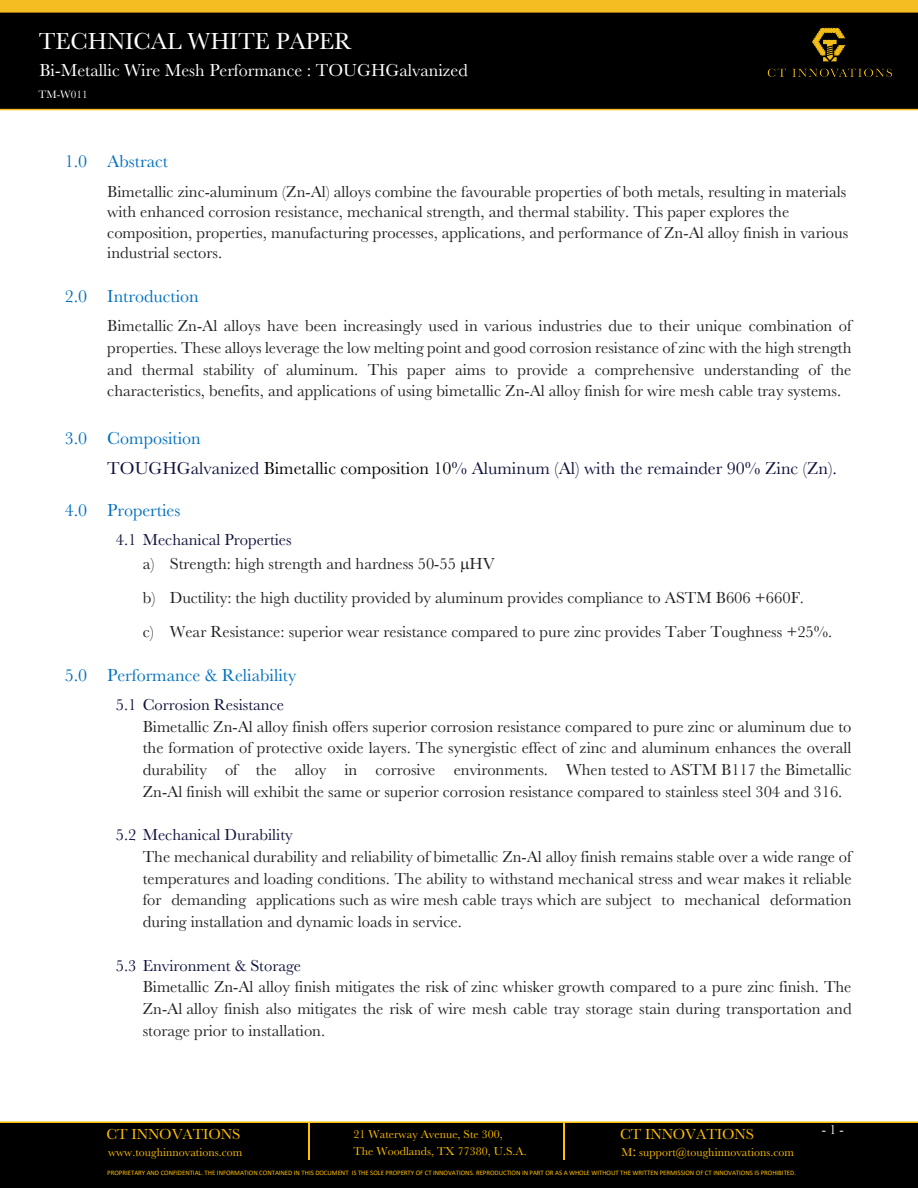
<style>
.page{position:relative;width:918px;height:1188px;background:#fff}
.page>*{position:absolute;margin:0;border:0;box-sizing:border-box;transform-origin:0 0}
.t1{font:24.15px "Baskerville";letter-spacing:-.005em;color:#fff}
.t2{font:18px/30.6px "Baskerville";color:#0e113c}
.t3{font:18px "Baskerville";color:#0070c0}
.t4{font:18px "Baskerville";color:#fff}
.t5{font:16.5px/21.8px "Baskerville";color:#212121;text-align:justify}
.t6{font:16.5px "Baskerville";color:#0e113c}
.t7{font:15.15px "Baskerville";letter-spacing:-.005em;color:#ffc000}
.t8{font:13.65px "Baskerville";color:#fff}
.t9{font:11.85px/17.2px "Baskerville";letter-spacing:.005em;color:#ffc000}
.t10{font:11.1px "Baskerville";letter-spacing:.005em;color:#fff}
.t11{font:6.9px "Calibri";letter-spacing:-.005em;color:#ffc000}
.s1{color:#0070c0}
.s2{color:#000}
.s3{font-size:15.15px}
</style>
<div class="page">
<div style="left:0;top:1121px;width:918px;height:67px;background:#000"></div>
<hr style="left:309px;top:1122px;width:1px;height:38px;background:#ffc000">
<hr style="left:564px;top:1122px;width:1px;height:38px;background:#ffc000">
<div style="left:0;top:0;width:918px;height:17px;background:#f4bd22"></div>
<div style="left:0;top:12px;width:918px;height:98px;background:#000"></div>
<img style="left:763px;top:27px;width:130px;height:51px">
<div style="left:27px;top:87px;width:139px;height:15px;background:#000"></div>
<h1 class="t1" style="left:39px;top:27px;width:314px">TECHNICAL WHITE PAPER</h1>
<p class="t4" style="left:40px;top:60px;width:430px">Bi-Metallic Wire Mesh Performance : TOUGHGalvanized</p>
<p class="t10" style="left:39px;top:88px;width:51px">TM-W011</p>
<p class="t3" style="left:65px;top:151px;width:105px">1.0 Abstract</p>
<p class="t5" style="left:107px;top:181px;width:742px;line-height:20.4px;text-align:left">Bimetallic zinc-aluminum (Zn-Al) alloys combine the favourable properties of both metals, resulting in materials with enhanced corrosion resistance, mechanical strength, and thermal stability. This paper explores the composition, properties, manufacturing processes, applications, and performance of Zn-Al alloy finish in various industrial sectors.</p>
<p class="t3" style="left:65px;top:286px;width:136px">2.0 Introduction</p>
<p class="t5" style="left:107px;top:315px;width:746px">Bimetallic Zn-Al alloys have been increasingly used in various industries due to their unique combination of properties. These alloys leverage the low melting point and good corrosion resistance of zinc with the high strength and thermal stability of aluminum. This paper aims to provide a comprehensive understanding of the characteristics, benefits, and applications of using bimetallic Zn-Al alloy finish for wire mesh cable tray systems.</p>
<p class="t2" style="left:107px;top:422px;width:731px;text-indent:-43px"><span class="s1">3.0 Composition<br></span>TOUGHGalvanized <span class="s2">Bimetallic composition 10</span>% Aluminum (Al) with the remainder 90% Zinc (Zn).</p>
<p class="t3" style="left:65px;top:499px;width:117px">4.0 Properties</p>
<p class="t6" style="left:116px;top:530px;width:177px">4.1 Mechanical Properties</p>
<p class="t5" style="left:143px;top:546px;width:691px;line-height:34px;text-align:left">a) Strength: high strength and hardness 50-55 HV<br>b) Ductility: the high ductility provided by aluminum provides compliance to ASTM B606 +660F.<br>c) Wear Resistance: superior wear resistance compared to pure zinc provides Taber Toughness +25%.</p>
<p class="t3" style="left:65px;top:665px;width:233px">5.0 Performance &amp; Reliability</p>
<p class="t6" style="left:116px;top:695px;width:170px">5.1 Corrosion Resistance</p>
<p class="t5" style="left:143px;top:716px;width:710px">Bimetallic Zn-Al alloy finish offers superior corrosion resistance compared to pure zinc or aluminum due to the formation of protective oxide layers. The synergistic effect of zinc and aluminum enhances the overall durability of the alloy in corrosive environments. When tested to ASTM B117 the Bimetallic Zn-Al finish will exhibit the same or superior corrosion resistance compared to stainless steel 304 and 316.</p>
<p class="t6" style="left:116px;top:825px;width:178px">5.2 Mechanical Durability</p>
<p class="t5" style="left:143px;top:846px;width:710px">The mechanical durability and reliability of bimetallic Zn-Al alloy finish remains stable over a wide range of temperatures and loading conditions. The ability to withstand mechanical stress and wear makes it reliable for demanding applications such as wire mesh cable trays which are subject to mechanical deformation during installation and dynamic loads in service.</p>
<p class="t6" style="left:116px;top:956px;width:187px">5.3 Environment &amp; Storage</p>
<p class="t5" style="left:143px;top:976px;width:710px">Bimetallic Zn-Al alloy finish mitigates the risk of zinc whisker growth compared to a pure zinc finish. The Zn-Al alloy finish also mitigates the risk of wire mesh cable tray storage stain during transportation and storage prior to installation.</p>
<p class="t7" style="left:107px;top:1125px;width:135px">CT INNOVATIONS</p>
<p class="t9" style="left:108px;top:1144px;width:136px">www.toughinnovations.com</p>
<p class="t9" style="left:353px;top:1125px;width:175px">21 Waterway Avenue, Ste 300,<br>The Woodlands, TX 77380, U.S.A.</p>
<p class="t7" style="left:620px;top:1125px;width:135px">CT INNOVATIONS</p>
<p class="t9" style="left:621px;top:1144px;width:174px">M<span class="s3">:</span> support@toughinnovations.com</p>
<p class="t11" style="left:107px;top:1169px;width:690px">PROPRIETARY AND CONFIDENTIAL. THE INFORMATION CONTAINED IN THIS DOCUMENT IS THE SOLE PROPERTY OF CT INNOVATIONS. REPRODUCTION IN PART OR AS A WHOLE WITHOUT THE WRITTEN PERMISSION OF CT INNOVATIONS IS PROHIBITED.</p>
<p class="t8" style="left:822px;top:1122px;width:24px">-1-</p>
</div>
